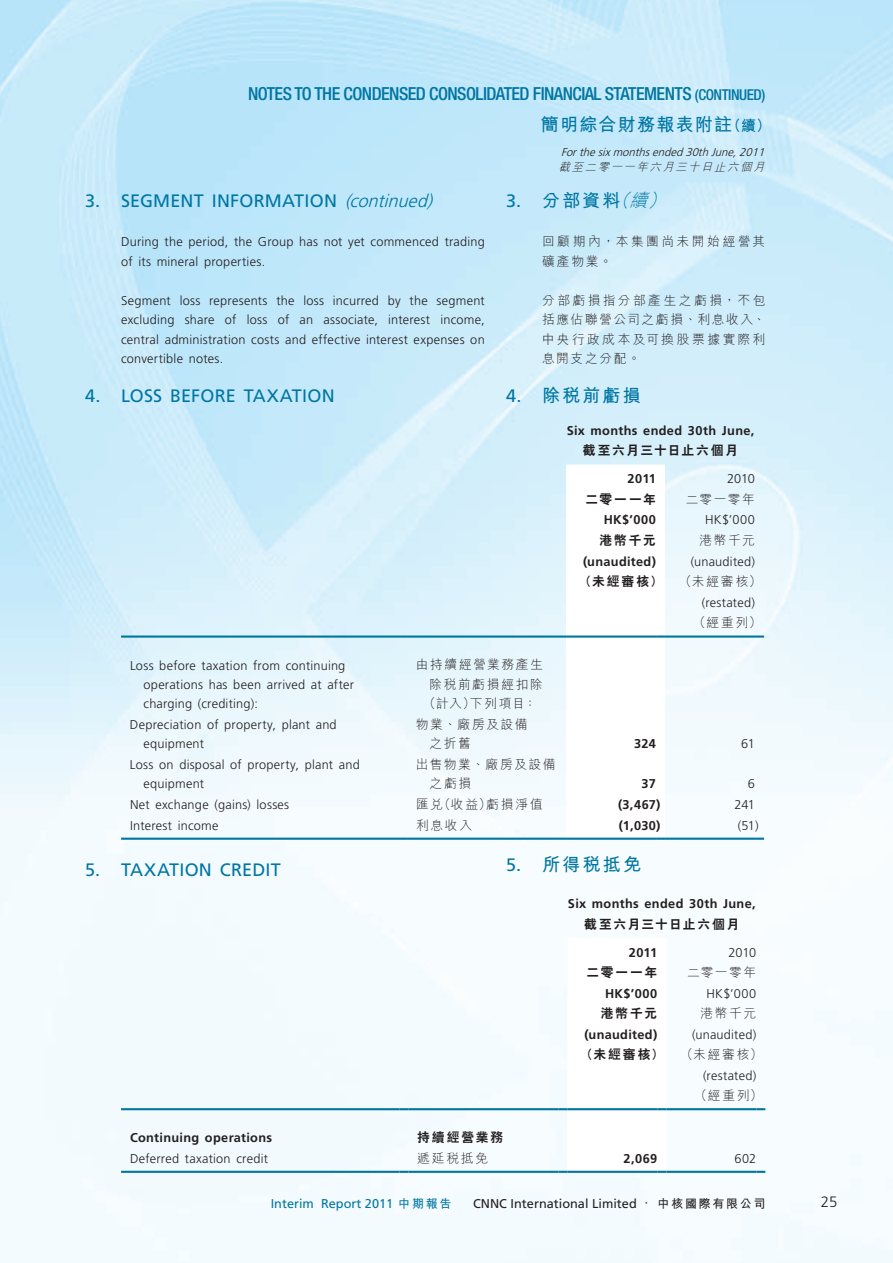
<style>
.page{position:relative;width:893px;height:1263px;background:#fff}
.page>*{position:absolute;margin:0;border:0;box-sizing:border-box;transform-origin:0 0}
.t1{font:18px "Frutiger LT Std";letter-spacing:.01em;color:#0076a3}
.t2{font:500 condensed 18px "Helvetica Neue LT Std";letter-spacing:-.03em;color:#0076a3}
.t3{font:700 18px "M Hei HK";letter-spacing:.1em;color:#0076a3}
.t4{font:700 18px "M Hei HK";letter-spacing:.07em;color:#0076a3}
.t5{font:300 15px "Frutiger LT Std";color:#231f20}
.t6{font:300 12.75px/19.5px "Frutiger LT Std";letter-spacing:.02em;color:#231f20}
.t7{font:300 12.75px/19.5px "M Hei HK";letter-spacing:.135em;color:#231f20}
.t8{font:700 12.75px "Frutiger LT Std";letter-spacing:.025em;color:#231f20}
.t9{font:800 12.75px "C Hei 2 HK";letter-spacing:.145em;color:#231f20}
.t10{font:12.75px "Frutiger LT Std";color:#231f20}
.t11{font:12.75px "Frutiger LT Std";color:#0076a3}
.t12{font:300 12.75px/19.5px "M Hei HK";letter-spacing:.195em;color:#231f20}
.t13{font:italic 300 11.25px "Frutiger LT Std";color:#231f20}
.t14{font:italic 300 11.25px "M Hei HK";color:#231f20}
.s1{font-size:15px}
.s2{font-weight:300;font-style:italic}
.s3{font-family:"Frutiger LT Std";font-weight:400}
.s4{font-family:"M Hei HK";font-weight:700;font-size:12px}
.s5{font-weight:300;font-size:16.5px}
</style>
<div class="page">
<hr style="left:121px;top:635px;width:277px;height:3px;background:#0076a3">
<svg style="left:398px;top:635px;width:9px;height:3px"></svg>
<hr style="left:407px;top:635px;width:150px;height:3px;background:#0076a3">
<hr style="left:121px;top:838px;width:277px;height:2px;background:#0076a3">
<svg style="left:398px;top:838px;width:9px;height:2px"></svg>
<hr style="left:407px;top:838px;width:150px;height:2px;background:#0076a3">
<hr style="left:665px;top:838px;width:90px;height:2px;background:#0076a3">
<svg style="left:755px;top:838px;width:9px;height:2px"></svg>
<svg style="left:557px;top:465px;width:108px;height:375px"></svg>
<hr style="left:665px;top:635px;width:90px;height:3px;background:#0076a3">
<svg style="left:755px;top:635px;width:9px;height:3px"></svg>
<hr style="left:121px;top:1108px;width:278px;height:2px;background:#0076a3">
<svg style="left:399px;top:1108px;width:9px;height:2px"></svg>
<hr style="left:408px;top:1108px;width:150px;height:2px;background:#0076a3">
<hr style="left:121px;top:1171px;width:278px;height:2px;background:#0076a3">
<svg style="left:399px;top:1171px;width:9px;height:2px"></svg>
<hr style="left:408px;top:1171px;width:150px;height:2px;background:#0076a3">
<hr style="left:666px;top:1171px;width:90px;height:2px;background:#0076a3">
<svg style="left:756px;top:1171px;width:9px;height:2px"></svg>
<svg style="left:558px;top:938px;width:108px;height:235px"></svg>
<hr style="left:666px;top:1108px;width:90px;height:2px;background:#0076a3">
<svg style="left:756px;top:1108px;width:9px;height:2px"></svg>
<h1 class="t2" style="left:248px;top:82px;width:519px">NOTES TO THE CONDENSED CONSOLIDATED FINANCIAL STATEMENTS <span class="s1">(CONTINUED)</span></h1>
<h1 class="t4" style="left:541px;top:111px;width:232px">簡明綜合財務報表附註<span class="s1">（續）</span></h1>
<p class="t13" style="left:561px;top:146px;width:208px">For the six months ended 30th June, 2011</p>
<p class="t14" style="left:559px;top:159px;width:211px">截至二零一一年六月三十日止六個月</p>
<h1 class="t1" style="left:85px;top:191px;width:354px">3. SEGMENT INFORMATION <span class="s2">(continued)</span></h1>
<p class="t6" style="left:121px;top:232px;width:365px">During the period, the Group has not yet commenced trading of its mineral properties.</p>
<p class="t6" style="left:121px;top:291px;width:365px;text-align:justify">Segment loss represents the loss incurred by the segment excluding share of loss of an associate, interest income, central administration costs and effective interest expenses on convertible notes.</p>
<h1 class="t1" style="left:85px;top:386px;width:251px">4. LOSS BEFORE TAXATION</h1>
<p class="t8" style="left:567px;top:423px;width:189px">Six months ended 30th June,</p>
<p class="t9" style="left:583px;top:442px;width:157px">截至六月三十日止六個月</p>
<p class="t8" style="left:628px;top:471px;width:30px">2011</p>
<p class="t6" style="left:727px;top:469px;width:29px">2010</p>
<p class="t9" style="left:585px;top:491px;width:72px">二零一一年</p>
<p class="t7" style="left:686px;top:489px;width:71px">二零一零年</p>
<p class="t8" style="left:604px;top:513px;width:54px">HK$’000</p>
<p class="t6" style="left:705px;top:510px;width:51px">HK$’000</p>
<p class="t9" style="left:599px;top:532px;width:58px">港幣千元</p>
<p class="t7" style="left:699px;top:530px;width:57px">港幣千元</p>
<p class="t8" style="left:583px;top:554px;width:74px">(unaudited)</p>
<p class="t6" style="left:691px;top:552px;width:66px">(unaudited)</p>
<p class="t9" style="left:579px;top:573px;width:85px">（未經審核）</p>
<p class="t7" style="left:679px;top:571px;width:84px">（未經審核）</p>
<p class="t6" style="left:702px;top:593px;width:55px">(restated)</p>
<p class="t7" style="left:693px;top:612px;width:70px">（經重列）</p>
<p class="t6" style="left:143px;top:655px;width:212px;text-indent:-13px">Loss before taxation from continuing operations has been arrived at after charging (crediting):</p>
<p class="t7" style="left:416px;top:654px;width:129px">由持續經營業務產生</p>
<h1 class="t3" style="left:506px;top:188px;width:168px"><span class="s3">3.</span> 分部資料<span class="s2">（續）</span></h1>
<p class="t12" style="left:542px;top:231px;width:225px">回顧期內，本集團尚未開始經營其礦產物業。</p>
<p class="t7" style="left:542px;top:290px;width:225px;text-align:justify">分部虧損指分部產生之虧損，不包括應佔聯營公司之虧損、利息收入、中央行政成本及可換股票據實際利息開支之分配。</p>
<h1 class="t3" style="left:506px;top:383px;width:136px"><span class="s3">4.</span> 除稅前虧損</h1>
<p class="t7" style="left:429px;top:674px;width:115px">除稅前虧損經扣除</p>
<p class="t7" style="left:423px;top:693px;width:115px">（計入）下列項目：</p>
<p class="t6" style="left:143px;top:715px;width:195px;text-indent:-13px">Depreciation of property, plant and equipment</p>
<p class="t7" style="left:429px;top:714px;width:100px;text-indent:-14px">物業、廠房及設備之折舊</p>
<p class="t6" style="left:143px;top:755px;width:218px;text-indent:-13px">Loss on disposal of property, plant and equipment</p>
<p class="t7" style="left:429px;top:754px;width:128px;text-indent:-14px">出售物業、廠房及設備之虧損</p>
<p class="t8" style="left:634px;top:736px;width:23px">324</p>
<p class="t6" style="left:741px;top:734px;width:15px">61</p>
<p class="t8" style="left:642px;top:776px;width:16px">37</p>
<p class="t6" style="left:748px;top:774px;width:9px">6</p>
<p class="t6" style="left:130px;top:795px;width:161px">Net exchange (gains) losses</p>
<p class="t7" style="left:416px;top:794px;width:128px">匯兌（收益）虧損淨值</p>
<p class="t8" style="left:618px;top:797px;width:44px">(3,467)</p>
<p class="t6" style="left:734px;top:795px;width:22px">241</p>
<p class="t6" style="left:130px;top:815px;width:90px">Interest income</p>
<p class="t7" style="left:416px;top:815px;width:58px">利息收入</p>
<p class="t8" style="left:619px;top:818px;width:43px">(1,030)</p>
<p class="t6" style="left:738px;top:815px;width:22px">(51)</p>
<h1 class="t1" style="left:85px;top:859px;width:197px">5. TAXATION CREDIT</h1>
<p class="t8" style="left:568px;top:896px;width:189px">Six months ended 30th June,</p>
<p class="t9" style="left:584px;top:915px;width:157px">截至六月三十日止六個月</p>
<p class="t8" style="left:629px;top:944px;width:30px">2011</p>
<p class="t6" style="left:728px;top:942px;width:29px">2010</p>
<p class="t9" style="left:587px;top:964px;width:72px">二零一一年</p>
<p class="t7" style="left:687px;top:962px;width:71px">二零一零年</p>
<p class="t8" style="left:605px;top:985px;width:54px">HK$’000</p>
<p class="t6" style="left:706px;top:983px;width:51px">HK$’000</p>
<p class="t9" style="left:601px;top:1005px;width:58px">港幣千元</p>
<p class="t7" style="left:701px;top:1003px;width:57px">港幣千元</p>
<p class="t8" style="left:584px;top:1027px;width:74px">(unaudited)</p>
<p class="t6" style="left:692px;top:1024px;width:66px">(unaudited)</p>
<p class="t9" style="left:581px;top:1046px;width:85px">（未經審核）</p>
<p class="t7" style="left:680px;top:1044px;width:84px">（未經審核）</p>
<p class="t6" style="left:703px;top:1065px;width:55px">(restated)</p>
<p class="t7" style="left:694px;top:1085px;width:70px">（經重列）</p>
<p class="t8" style="left:130px;top:1130px;width:144px">Continuing operations</p>
<p class="t9" style="left:417px;top:1129px;width:88px">持續經營業務</p>
<p class="t6" style="left:130px;top:1149px;width:139px">Deferred taxation credit</p>
<p class="t7" style="left:417px;top:1148px;width:72px">遞延稅抵免</p>
<p class="t8" style="left:623px;top:1151px;width:35px">2,069</p>
<p class="t6" style="left:734px;top:1149px;width:23px">602</p>
<h1 class="t3" style="left:506px;top:851px;width:137px"><span class="s3">5.</span> 所得稅抵免</h1>
<p class="t11" style="left:271px;top:1196px;width:182px">Interim Report 2011 <span class="s4">中期報告</span></p>
<p class="t10" style="left:473px;top:1196px;width:294px">CNNC International Limited <span class="s5">·</span> <span class="s4">中核國際有限公司</span></p>
<p class="t5" style="left:821px;top:1193px;width:18px">25</p>
</div>
